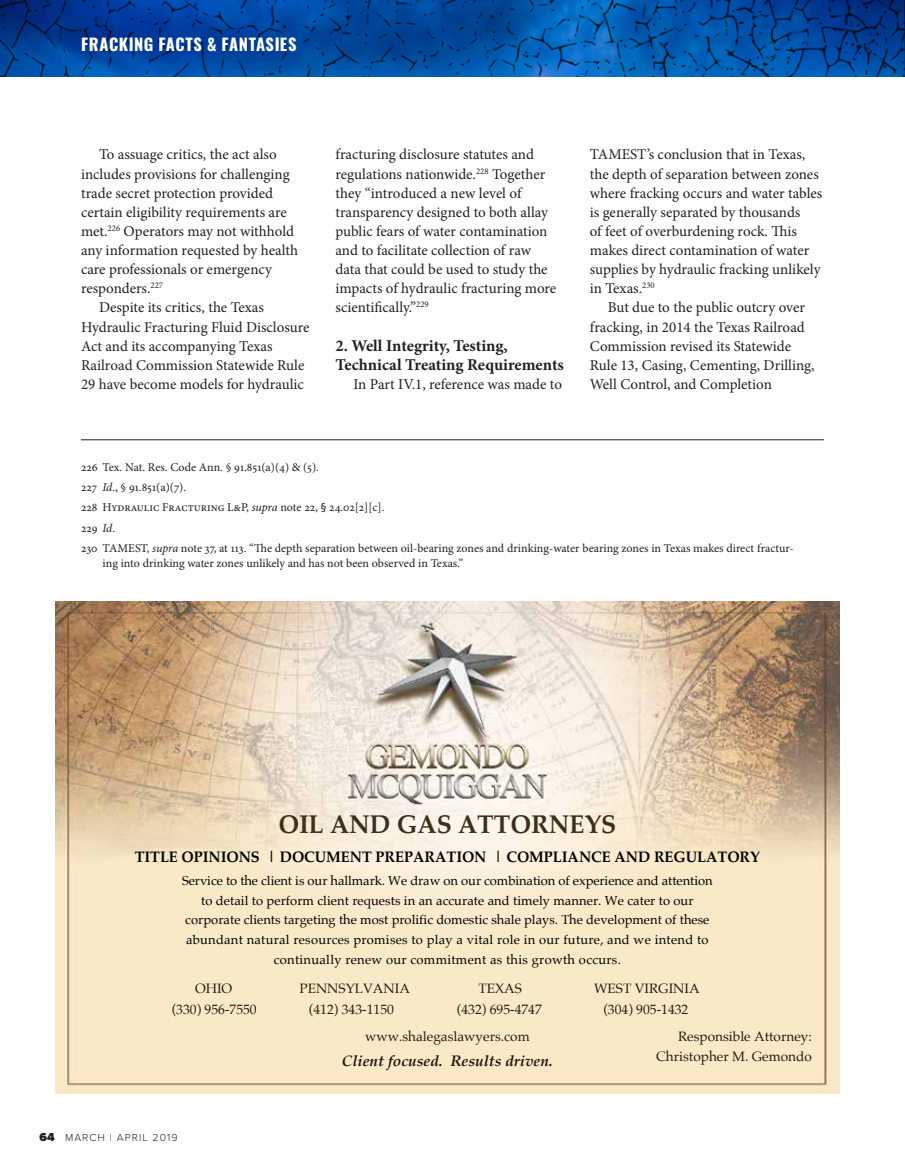
<style>
.page{position:relative;width:905px;height:1175px;background:#fff}
.page>*{position:absolute;margin:0;border:0;box-sizing:border-box;transform-origin:0 0}
.t1{font:700 25.8px "Palatino";color:#3d2f19;scale:.96 1}
.t2{font:700 16.5px/19px "Minion Pro";letter-spacing:-.005em;color:#231f20}
.t3{font:700 16.5px "Oswald";letter-spacing:.03em;color:#fff}
.t4{font:700 15.3px "Palatino";color:#000;scale:.96 1}
.t5{font:italic 700 15.3px "Palatino";color:#1f160b}
.t6{font:15px/19px "Minion Pro";letter-spacing:-.005em;color:#231f20}
.t7{font:13.65px/19.6px "Palatino";color:#221c0f;text-align:right}
.t8{font:12.9px/19.6px "Palatino";letter-spacing:.005em;color:#000;text-align:center}
.t9{font:12px/20.2px "Minion Pro";color:#231f20}
.t10{font:300 10.5px "Proxima Nova";letter-spacing:.1em;color:#231f20}
.s1{font-style:italic}
.s2{font-family:"Calibri"}
.s3{font-weight:900;font-size:12px}
</style>
<div class="page">
<hr style="left:81px;top:439px;width:743px;height:1px;background:#231f20">
<img style="left:56px;top:602px;width:783px;height:491px">
<hr style="left:904px;top:0;width:1px;height:77px;background:#2864b0">
<img style="left:0;top:0;width:904px;height:77px">
<p class="t3" style="left:81px;top:36px;width:217px">FRACKING FACTS &amp; FANTASIES</p>
<p class="t6" style="left:99px;top:145px;width:179px">To assuage critics, the act also</p>
<p class="t6" style="left:81px;top:164px;width:210px">includes provisions for challenging</p>
<p class="t6" style="left:81px;top:183px;width:194px">trade secret protection provided</p>
<p class="t6" style="left:81px;top:202px;width:207px">certain eligibility requirements are</p>
<p class="t6" style="left:81px;top:222px;width:215px">met.<sup>226</sup> Operators may not withhold</p>
<p class="t6" style="left:81px;top:241px;width:218px">any information requested by health</p>
<p class="t6" style="left:81px;top:260px;width:192px">care professionals or emergency</p>
<p class="t6" style="left:81px;top:279px;width:84px">responders.<sup>227</sup></p>
<p class="t6" style="left:99px;top:298px;width:166px">Despite its critics, the Texas</p>
<p class="t6" style="left:81px;top:317px;width:230px">Hydraulic Fracturing Fluid Disclosure</p>
<p class="t6" style="left:81px;top:336px;width:193px">Act and its accompanying Texas</p>
<p class="t6" style="left:81px;top:355px;width:225px">Railroad Commission Statewide Rule</p>
<p class="t6" style="left:81px;top:374px;width:224px">29 have become models for hydraulic</p>
<p class="t6" style="left:335px;top:145px;width:222px">fracturing disclosure statutes and regulations nationwide.<sup>228</sup> Together they “introduced a new level of transparency designed to both allay public fears of water contamination and to facilitate collection of raw data that could be used to study the impacts of hydraulic fracturing more scientifically.”<sup>229</sup></p>
<p class="t2" style="left:335px;top:335px;width:230px">2. Well Integrity, Testing,<br>Technical Treating Requirements</p>
<p class="t6" style="left:353px;top:374px;width:210px">In Part IV.1, reference was made to</p>
<p class="t6" style="left:590px;top:145px;width:234px">TAMEST’s conclusion that in Texas, the depth of separation between zones where fracking occurs and water tables is generally separated by thousands<br>of feet of overburdening rock. This makes direct contamination of water supplies by hydraulic fracking unlikely in Texas.<sup>230</sup></p>
<p class="t6" style="left:590px;top:298px;width:226px;text-indent:18px">But due to the public outcry over fracking, in 2014 the Texas Railroad Commission revised its Statewide Rule 13, Casing, Cementing, Drilling, Well Control, and Completion</p>
<p class="t9" style="left:81px;top:457px;width:714px">226 Tex. Nat. Res. Code Ann. § 91.851(a)(4) &amp; (5).<br>227 <span class="s1">Id</span>., § 91.851(a)(7).<br>228 Hydraulic Fracturing L&amp;P, <span class="s1">supra</span> note 22, <span class="s2">§</span> 24.02[2][c].<br>229 <span class="s1">Id</span>.<br>230 TAMEST, <span class="s1">supra</span> note 37, at 113. “The depth separation between oil-bearing zones and drinking-water bearing zones in Texas makes direct fractur-</p>
<p class="t9" style="left:103px;top:553px;width:362px">ing into drinking water zones unlikely and has not been observed in Texas.”</p>
<h1 class="t1" style="left:278px;top:801px;width:353px">OIL AND GAS ATTORNEYS</h1>
<p class="t4" style="left:135px;top:844px;width:653px">TITLE OPINIONS | DOCUMENT PREPARATION | COMPLIANCE AND REGULATORY</p>
<p class="t8" style="left:182px;top:871px;width:532px">Service to the client is our hallmark. We draw on our combination of experience and attention to detail to perform client requests in an accurate and timely manner. We cater to our corporate clients targeting the most prolific domestic shale plays. The development of these abundant natural resources promises to play a vital role in our future, and we intend to continually renew our commitment as this growth occurs.</p>
<p class="t7" style="left:195px;top:978px;width:39px">OHIO</p>
<p class="t7" style="left:299px;top:978px;width:112px">PENNSYLVANIA</p>
<p class="t7" style="left:478px;top:978px;width:45px">TEXAS</p>
<p class="t7" style="left:594px;top:978px;width:107px">WEST VIRGINIA</p>
<p class="t7" style="left:172px;top:999px;width:86px">(330) 956-7550</p>
<p class="t7" style="left:309px;top:999px;width:86px">(412) 343-1150</p>
<p class="t7" style="left:457px;top:999px;width:86px">(432) 695-4747</p>
<p class="t7" style="left:603px;top:999px;width:86px">(304) 905-1432</p>
<p class="t7" style="left:365px;top:1026px;width:166px">www.shalegaslawyers.com</p>
<p class="t7" style="left:656px;top:1026px;width:157px">Responsible Attorney:<br>Christopher M. Gemondo</p>
<p class="t5" style="left:342px;top:1048px;width:212px">Client focused. Results driven.</p>
<p class="t10" style="left:39px;top:1131px;width:139px"><span class="s3">64</span> MARCH | APRIL 2019</p>
</div>
